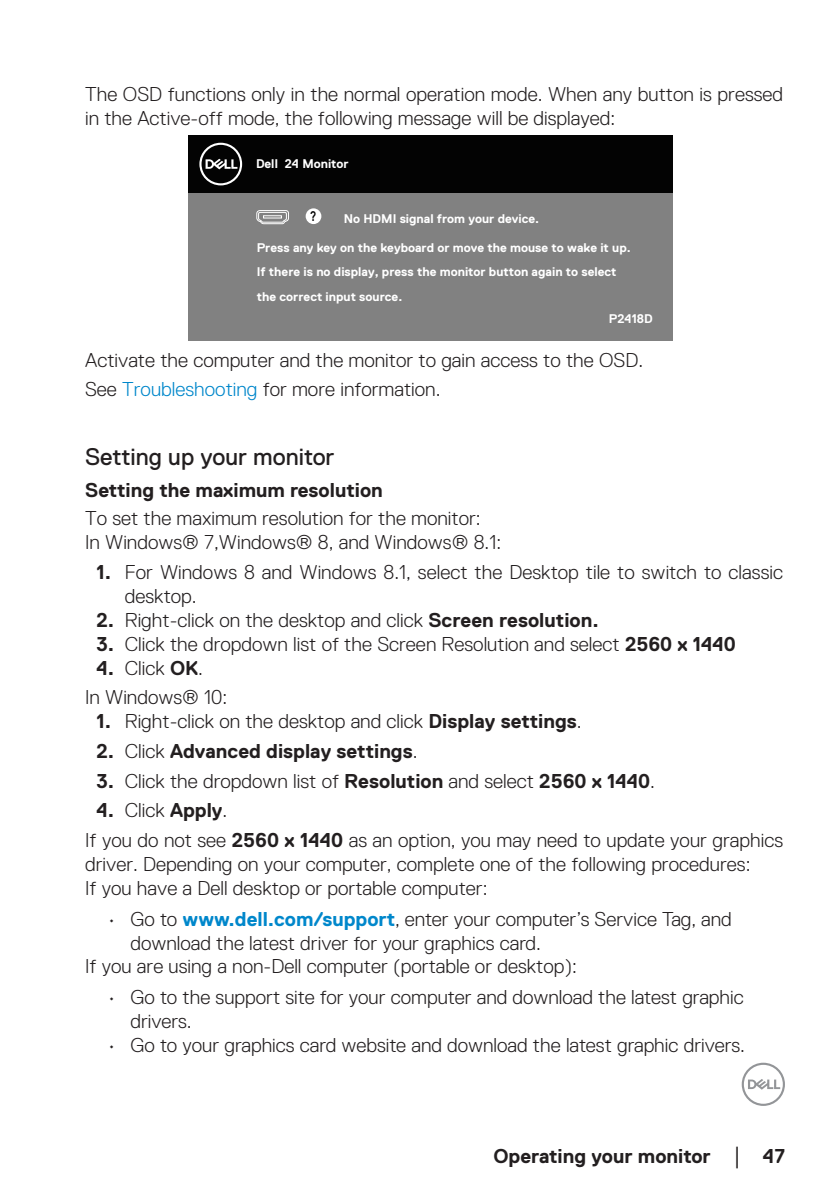
<style>
.page{position:relative;width:840px;height:1191px;background:#fff}
.page>*{position:absolute;margin:0;border:0;box-sizing:border-box;transform-origin:0 0}
.Head2{font:24px "Dell Replica";color:#231f20}
.text{font:300 20px/24px "Dell Replica";color:#231f20}
.Head3{font:700 20px "Dell Replica";color:#231f20}
.t1{font:700 13.4px "Arial";color:#030303;scale:.73 1}
.t2{font:700 12.6px/24.6px "Dell Replica";color:#fff}
.s1{color:#0087cb}
.s2{font-weight:700}
.s3{font-weight:300}
.s4{font-weight:700;color:#0087cb}
.s5{font-family:"Times New Roman";font-weight:400;font-size:18px}
</style>
<div class="page">
<svg style="left:741px;top:1062px;width:43px;height:44px"></svg>
<div style="left:188px;top:164px;width:484px;height:176px;background:#818181"></div>
<div style="left:188px;top:135px;width:484px;height:58px;background:#030303"></div>
<svg style="left:199px;top:143px;width:43px;height:42px"></svg>
<div style="left:305px;top:208px;width:16px;height:16px;background:#fff;border-radius:50%"></div>
<svg style="left:256px;top:210px;width:33px;height:15px"></svg>
<p class="text" style="left:85px;top:82px;width:699px">The OSD functions only in the normal operation mode. When any button is pressed in the Active-off mode, the following message will be displayed:</p>
<p class="t2" style="left:256px;top:151px;width:94px">Dell 24 Monitor</p>
<p class="t1" style="left:310px;top:207px;width:10px">?</p>
<p class="t2" style="left:343px;top:206px;width:197px">No HDMI signal from your device.</p>
<p class="t2" style="left:257px;top:235px;width:375px">Press any key on the keyboard or move the mouse to wake it up.<br>If there is no display, press the monitor button again to select the correct input source.</p>
<p class="t2" style="left:608px;top:306px;width:45px">P2418D</p>
<p class="text" style="left:85px;top:348px;width:559px">Activate the computer and the monitor to gain access to the OSD.</p>
<p class="text" style="left:85px;top:377px;width:356px">See <span class="s1">Troubleshooting</span> for more information.</p>
<p class="Head2" style="left:85px;top:444px;width:251px">Setting up your monitor</p>
<p class="Head3" style="left:85px;top:478px;width:299px">Setting the maximum resolution</p>
<p class="text" style="left:85px;top:506px;width:397px">To set the maximum resolution for the monitor:</p>
<p class="text" style="left:85px;top:530px;width:417px">In Windows® 7,Windows® 8, and Windows® 8.1:</p>
<p class="text" style="left:125px;top:560px;width:659px;text-indent:-28px"><span class="s2">1.</span> For Windows 8 and Windows 8.1, select the Desktop tile to switch to classic desktop.</p>
<p class="text" style="left:96px;top:608px;width:503px"><span class="s2">2.</span> Right-click on the desktop and click <span class="s2">Screen resolution.</span></p>
<p class="text" style="left:96px;top:632px;width:640px"><span class="s2">3.</span> Click the dropdown list of the Screen Resolution and select <span class="s2">2560 x 1440</span></p>
<p class="text" style="left:96px;top:656px;width:108px"><span class="s2">4.</span> Click <span class="s2">OK</span>.</p>
<p class="text" style="left:85px;top:685px;width:143px">In Windows® 10:</p>
<p class="text" style="left:96px;top:709px;width:486px"><span class="s2">1.</span> Right-click on the desktop and click <span class="s2">Display settings</span>.</p>
<p class="Head3" style="left:96px;top:740px;width:322px">2. <span class="s3">Click</span> Advanced display settings<span class="s3">.</span></p>
<p class="text" style="left:96px;top:769px;width:559px"><span class="s2">3.</span> Click the dropdown list of <span class="s2">Resolution</span> and select <span class="s2">2560 x 1440</span>.</p>
<p class="Head3" style="left:96px;top:799px;width:132px">4. <span class="s3">Click</span> Apply<span class="s3">.</span></p>
<p class="text" style="left:85px;top:828px;width:699px">If you do not see <span class="s2">2560 x 1440</span> as an option, you may need to update your graphics driver. Depending on your computer, complete one of the following procedures:</p>
<p class="text" style="left:85px;top:876px;width:403px">If you have a Dell desktop or portable computer:</p>
<p class="text" style="left:130px;top:907px;width:602px;text-indent:-23px">• Go to <span class="s4">www.dell.com/support</span>, enter your computer’s Service Tag, and download the latest driver for your graphics card.</p>
<p class="text" style="left:85px;top:954px;width:493px">If you are using a non-Dell computer (portable or desktop):</p>
<p class="text" style="left:130px;top:985px;width:614px;text-indent:-23px">• Go to the support site for your computer and download the latest graphic drivers.</p>
<p class="text" style="left:108px;top:1033px;width:638px">• Go to your graphics card website and download the latest graphic drivers.</p>
<p class="Head3" style="left:493px;top:1144px;width:293px">Operating your monitor <span class="s5">│</span> 47</p>
</div>
